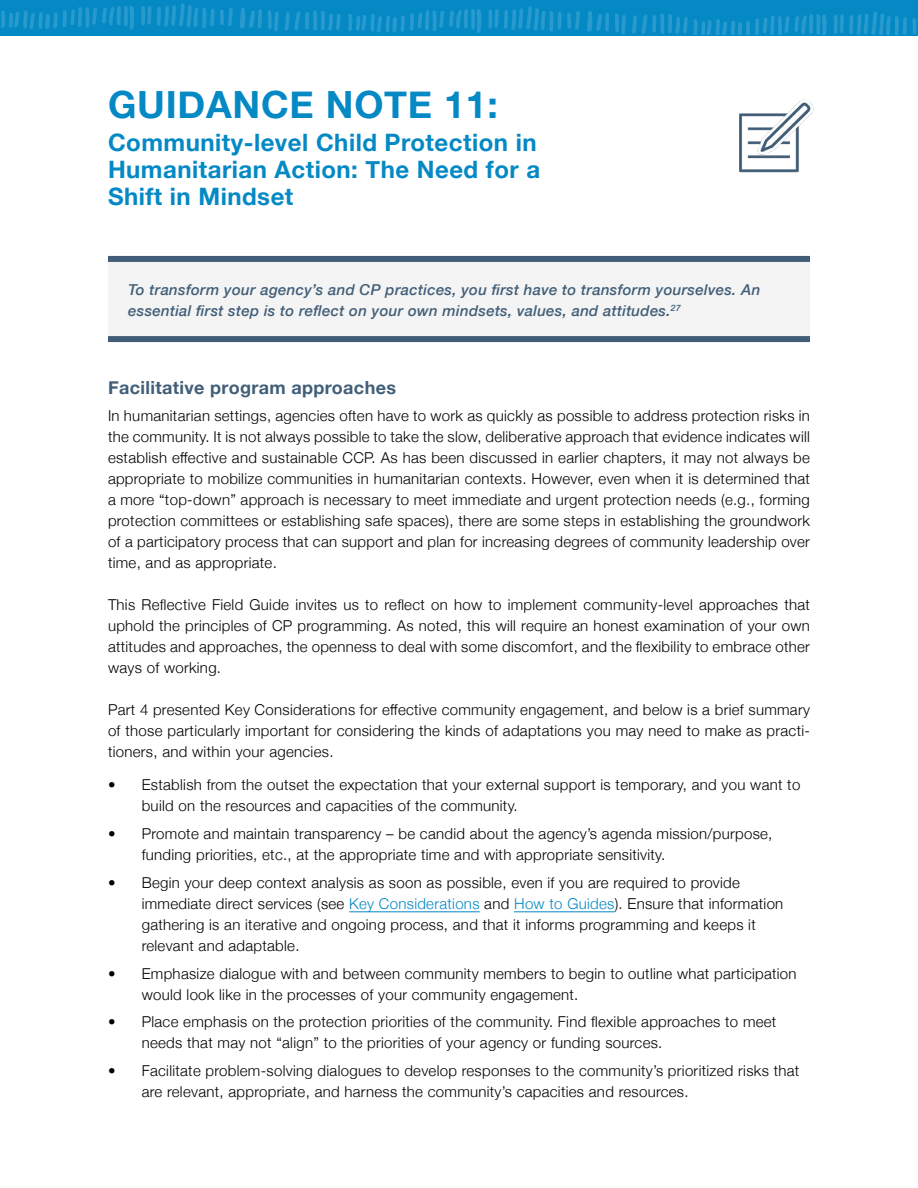
<style>
.page{position:relative;width:918px;height:1188px;background:#fff}
.page>*{position:absolute;margin:0;border:0;box-sizing:border-box;transform-origin:0 0}
.t1{font:700 37.5px "Helvetica Neue";letter-spacing:.02em;color:#0489c5}
.t2{font:700 24px/27px "Helvetica Neue";letter-spacing:.02em;color:#0489c5}
.t3{font:700 18px "Helvetica Neue";letter-spacing:.02em;color:#415e78}
.t4{font:300 15px/21px "Helvetica Neue";letter-spacing:.02em;color:#000}
.t5{font:italic 500 15px/21px "Helvetica Neue";letter-spacing:.02em;color:#415e78}
.s1{color:#0489c5}
</style>
<div class="page">
<div style="left:0;top:0;width:918px;height:36px;background:#0489c5"></div>
<img style="left:1px;top:3px;width:916px;height:32px">
<div style="left:108px;top:259px;width:702px;height:80px;background:#f4f4f4"></div>
<div style="left:108px;top:336px;width:702px;height:6px;background:#415e78"></div>
<div style="left:108px;top:256px;width:702px;height:6px;background:#415e78"></div>
<hr style="left:349px;top:911px;width:131px;height:1px;background:#0489c5">
<hr style="left:514px;top:911px;width:101px;height:1px;background:#0489c5">
<img style="left:739px;top:99px;width:75px;height:74px">
<h1 class="t1" style="left:108px;top:75px;width:391px">GUIDANCE NOTE 11:</h1>
<h2 class="t2" style="left:108px;top:130px;width:434px">Community-level Child Protection in<br>Humanitarian Action: The Need for a<br>Shift in Mindset</h2>
<p class="t5" style="left:128px;top:278px;width:634px">To transform your agency’s and CP practices, you first have to transform yourselves. An essential first step is to reflect on your own mindsets, values, and attitudes.<sup>27</sup></p>
<p class="t3" style="left:108px;top:373px;width:290px">Facilitative program approaches</p>
<p class="t4" style="left:108px;top:404px;width:704px;text-align:justify">In humanitarian settings, agencies often have to work as quickly as possible to address protection risks in the community. It is not always possible to take the slow, deliberative approach that evidence indicates will establish effective and sustainable CCP. As has been discussed in earlier chapters, it may not always be appropriate to mobilize communities in humanitarian contexts. However, even when it is determined that a more “top-down” approach is necessary to meet immediate and urgent protection needs (e.g., forming protection committees or establishing safe spaces), there are some steps in establishing the groundwork of a participatory process that can support and plan for increasing degrees of community leadership over time, and as appropriate.</p>
<p class="t4" style="left:108px;top:593px;width:704px;text-align:justify">This Reflective Field Guide invites us to reflect on how to implement community-level approaches that uphold the principles of CP programming. As noted, this will require an honest examination of your own attitudes and approaches, the openness to deal with some discomfort, and the flexibility to embrace other ways of working.</p>
<p class="t4" style="left:108px;top:698px;width:704px;text-align:justify">Part 4 presented Key Considerations for effective community engagement, and below is a brief summary of those particularly important for considering the kinds of adaptations you may need to make as practi&shy;tioners, and within your agencies.</p>
<p class="t4" style="left:142px;top:773px;width:660px">Establish from the outset the expectation that your external support is temporary, and you want to build on the resources and capacities of the community.</p>
<p class="t4" style="left:142px;top:822px;width:632px">Promote and maintain transparency – be candid about the agency’s agenda mission/purpose, funding priorities, etc., at the appropriate time and with appropriate sensitivity.</p>
<p class="t4" style="left:142px;top:871px;width:643px">Begin your deep context analysis as soon as possible, even if you are required to provide immediate direct services (see <span class="s1">Key Considerations</span> and <span class="s1">How to Guides</span>). Ensure that information gathering is an iterative and ongoing process, and that it informs programming and keeps it relevant and adaptable.</p>
<p class="t4" style="left:142px;top:962px;width:656px">Emphasize dialogue with and between community members to begin to outline what participation would look like in the processes of your community engagement.</p>
<p class="t4" style="left:142px;top:1010px;width:636px">Place emphasis on the protection priorities of the community. Find flexible approaches to meet needs that may not “align” to the priorities of your agency or funding sources.</p>
<p class="t4" style="left:142px;top:1059px;width:659px">Facilitate problem-solving dialogues to develop responses to the community’s prioritized risks that are relevant, appropriate, and harness the community’s capacities and resources.</p>
</div>
